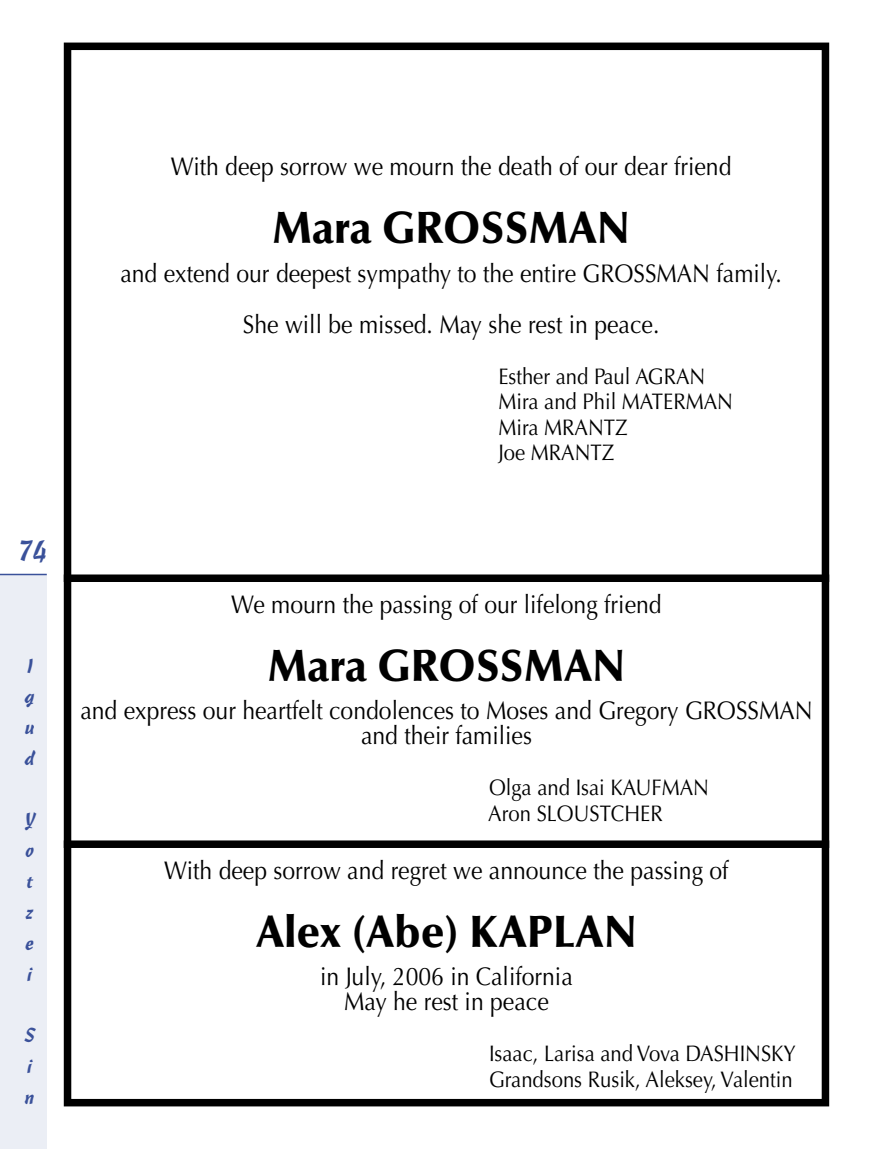
<style>
.page{position:relative;width:893px;height:1149px;background:#fff}
.page>*{position:absolute;margin:0;border:0;box-sizing:border-box;transform-origin:0 0}
.t1{font:900 45px "Optima";color:#000;scale:.95 1}
.t2{font:27px "Cascade Script";color:#3a519a}
.t3{font:25.5px/25.5px "Optima";color:#000;text-align:center;scale:.9 1}
.t4{font:22.5px/25.5px "Optima";color:#000;scale:.9 1}
.t5{font:19.5px/30.8px "Cascade Script";color:#3a519a;text-align:justify}
</style>
<div class="page">
<div style="left:0;top:574px;width:47px;height:574px;background:#ebeef5"></div>
<hr style="left:0;top:573px;width:47px;height:2px;background:#3a519a">
<div style="left:64px;top:43px;width:765px;height:1063px;border:8px solid #000"></div>
<div style="left:64px;top:574px;width:765px;height:8px;background:#000"></div>
<div style="left:64px;top:840px;width:765px;height:7px;background:#000"></div>
<p class="t2" style="left:17px;top:534px;width:14px">74</p>
<p class="t5" style="left:25px;top:650px;width:11px">I g u d</p>
<p class="t5" style="left:24px;top:803px;width:12px">Y o t z e i</p>
<p class="t5" style="left:25px;top:1019px;width:11px">S i n</p>
<p class="t3" style="left:171px;top:154px;width:624px">With deep sorrow we mourn the death of our dear friend</p>
<h1 class="t1" style="left:272px;top:202px;width:378px">Mara GROSSMAN</h1>
<p class="t3" style="left:120px;top:248px;width:737px;line-height:51px">and extend our deepest sympathy to the entire GROSSMAN family.<br>She will be missed. May she rest in peace.</p>
<p class="t4" style="left:498px;top:363px;width:262px">Esther and Paul AGRAN<br>Mira and Phil MATERMAN<br>Mira MRANTZ<br>Joe MRANTZ</p>
<p class="t3" style="left:231px;top:591px;width:480px">We mourn the passing of our lifelong friend</p>
<h1 class="t1" style="left:267px;top:638px;width:378px">Mara GROSSMAN</h1>
<p class="t3" style="left:80px;top:697px;width:815px">and express our heartfelt condolences to Moses and Gregory GROSSMAN and their families</p>
<p class="t4" style="left:488px;top:775px;width:247px">Olga and Isai KAUFMAN<br>Aron SLOUSTCHER</p>
<p class="t3" style="left:164px;top:857px;width:629px">With deep sorrow and regret we announce the passing of</p>
<h1 class="t1" style="left:256px;top:904px;width:402px">Alex (Abe) KAPLAN</h1>
<p class="t3" style="left:320px;top:963px;width:282px">in July, 2006 in California<br>May he rest in peace</p>
<p class="t4" style="left:489px;top:1041px;width:342px">Isaac, Larisa and Vova DASHINSKY<br>Grandsons Rusik, Aleksey, Valentin</p>
</div>
